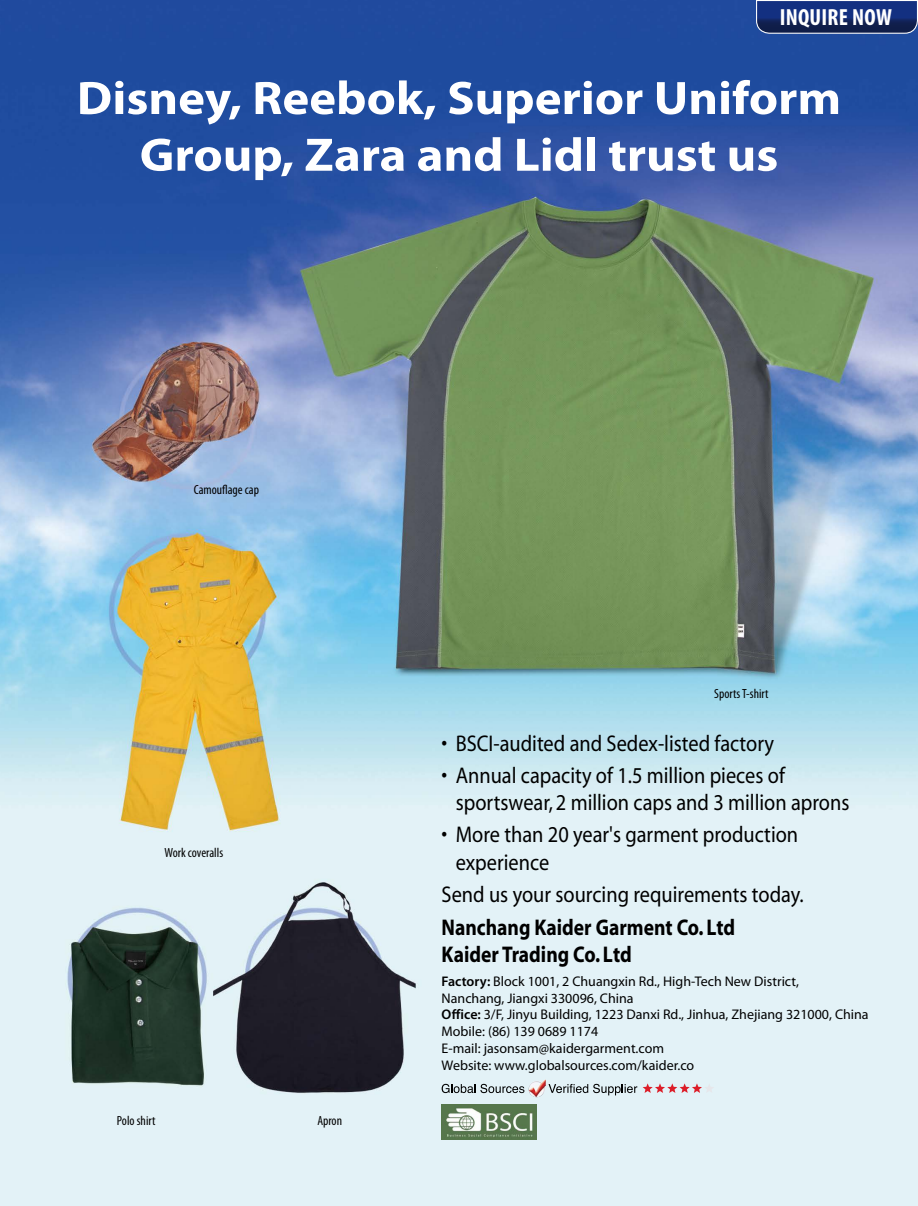
<style>
.page{position:relative;width:918px;height:1206px;background:#fff}
.page>*{position:absolute;margin:0;border:0;box-sizing:border-box;transform-origin:0 0}
.t1{font:700 47.25px/56.7px "Myriad Pro";color:#fff;text-align:center;scale:1.07 1}
.t2{font:700 condensed 23.45px "Myriad Pro";letter-spacing:.01em;color:#fff}
.t3{font:22.75px/27.3px "Myriad";color:#000;scale:.9 1}
.t4{font:700 22.75px/27.3px "Myriad";color:#000;scale:.86 1}
.t5{font:14px/16.8px "Myriad Pro";color:#000}
.t6{font:condensed 13.3px "Myriad Pro";color:#000}
.s1{font-weight:600}
</style>
<div class="page">
<img style="left:0;top:0;width:918px;height:1205px">
<svg style="left:441px;top:1083px;width:83px;height:10px"></svg>
<img style="left:528px;top:1079px;width:18px;height:18px">
<svg style="left:548px;top:1083px;width:166px;height:12px;background:#c4bec3"></svg>
<img style="left:441px;top:1104px;width:95px;height:35px">
<svg style="left:755px;top:0;width:163px;height:34px;background:#233977"></svg>
<h2 class="t2" style="left:780px;top:2px;width:114px">INQUIRE NOW</h2>
<h1 class="t1" style="left:77px;top:68px;width:716px">Disney, Reebok, Superior Uniform<br>Group, Zara and Lidl trust us</h1>
<p class="t6" style="left:194px;top:481px;width:67px">Camouflage cap</p>
<p class="t6" style="left:165px;top:844px;width:60px">Work coveralls</p>
<p class="t6" style="left:117px;top:1112px;width:40px">Polo shirt</p>
<p class="t6" style="left:317px;top:1112px;width:26px">Apron</p>
<p class="t6" style="left:714px;top:685px;width:56px">Sports T-shirt</p>
<h3 class="t3" style="left:441px;top:730px;width:371px">• BSCI-audited and Sedex-listed factory</h3>
<h3 class="t3" style="left:456px;top:762px;width:439px;text-indent:-14px">• Annual capacity of 1.5 million pieces of sportswear, 2 million caps and 3 million aprons</h3>
<h3 class="t3" style="left:456px;top:822px;width:382px;text-indent:-14px">• More than 20 year's garment production experience</h3>
<h3 class="t3" style="left:441px;top:881px;width:404px">Send us your sourcing requirements today.</h3>
<h3 class="t4" style="left:441px;top:914px;width:343px">Nanchang Kaider Garment Co. Ltd<br>Kaider Trading Co. Ltd</h3>
<p class="t5" style="left:441px;top:972px;width:428px"><span class="s1">Factory:</span> Block 1001, 2 Chuangxin Rd., High-Tech New District,<br>Nanchang, Jiangxi 330096, China<br><span class="s1">Office:</span> 3/F, Jinyu Building, 1223 Danxi Rd., Jinhua, Zhejiang 321000, China Mobile: (86) 139 0689 1174<br>E-mail: jasonsam@kaidergarment.com<br>Website: www.globalsources.com/kaider.co</p>
</div>
